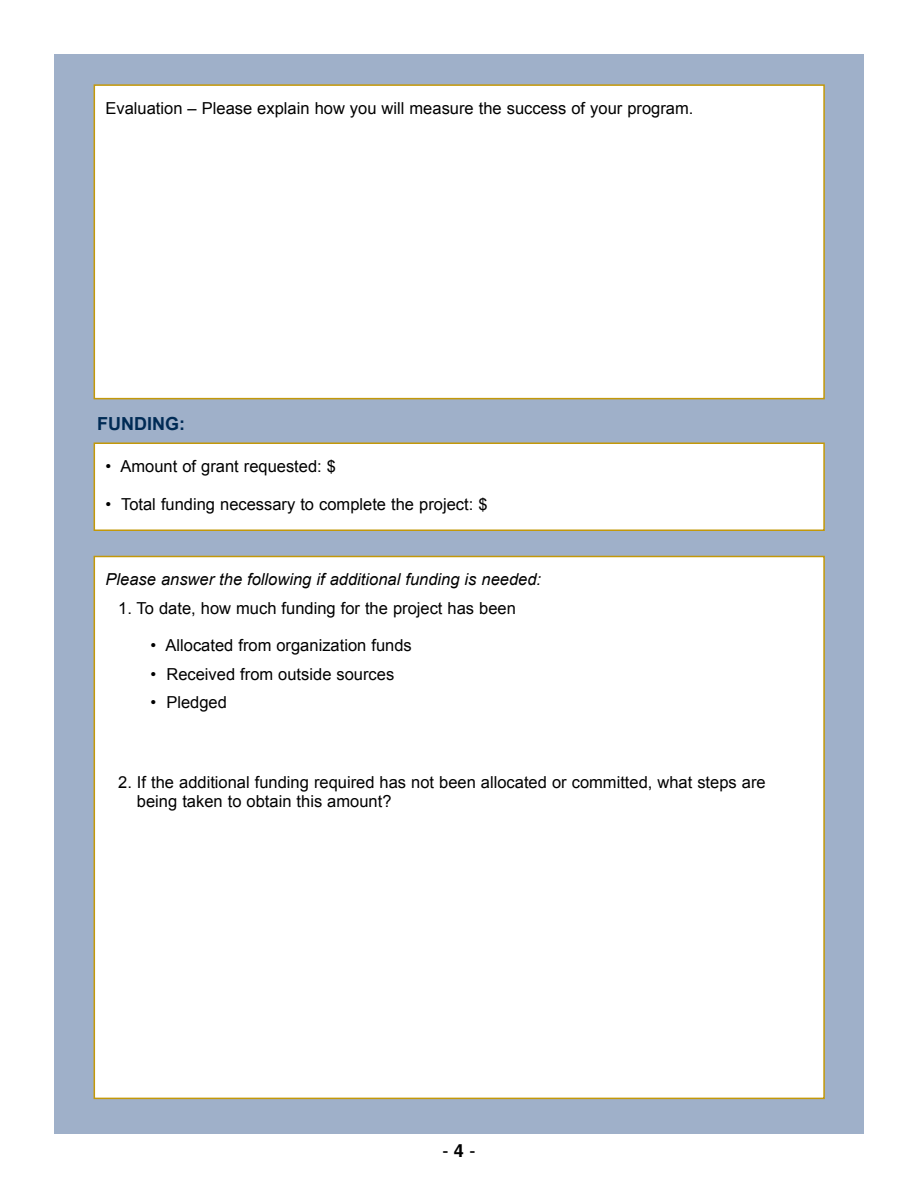
<style>
.page{position:relative;width:918px;height:1188px;background:#fff}
.page>*{position:absolute;margin:0;border:0;box-sizing:border-box;transform-origin:0 0}
.t1{font:700 18px "Arial";color:#002b55}
.t2{font:18px "Helvetica";color:#000}
.t3{font:16.5px/19.8px "Arial";color:#000}
.t4{font:italic 16.5px "Arial";color:#000}
.s1{font-weight:700}
</style>
<div class="page">
<div style="left:54px;top:54px;width:810px;height:1080px;background:#9fb0c9"></div>
<div style="left:94px;top:85px;width:730px;height:314px;background:#fff"></div>
<div style="left:94px;top:84px;width:731px;height:315px;border:2px solid #c39809"></div>
<div style="left:94px;top:443px;width:730px;height:87px;background:#fff"></div>
<div style="left:94px;top:443px;width:731px;height:88px;border:2px solid #c39809"></div>
<div style="left:94px;top:556px;width:730px;height:542px;background:#fff"></div>
<p class="t3" style="left:106px;top:98px;width:589px">Evaluation – Please explain how you will measure the success of your program.</p>
<p class="t1" style="left:97px;top:411px;width:89px">FUNDING:</p>
<p class="t3" style="left:106px;top:456px;width:232px">• Amount of grant requested: $</p>
<p class="t3" style="left:106px;top:494px;width:383px">• Total funding necessary to complete the project: $</p>
<p class="t4" style="left:106px;top:569px;width:437px">Please answer the following if additional funding is needed:</p>
<p class="t3" style="left:118px;top:598px;width:399px">1. To date, how much funding for the project has been</p>
<p class="t3" style="left:151px;top:636px;width:263px">• Allocated from organization funds</p>
<p class="t3" style="left:151px;top:664px;width:245px">• Received from outside sources</p>
<p class="t3" style="left:151px;top:693px;width:78px">• Pledged</p>
<p class="t3" style="left:137px;top:772px;width:630px;text-indent:-19px">2. If the additional funding required has not been allocated or committed, what steps are being taken to obtain this amount?</p>
<p class="t2" style="left:442px;top:1141px;width:35px">- <span class="s1">4</span> -</p>
</div>
